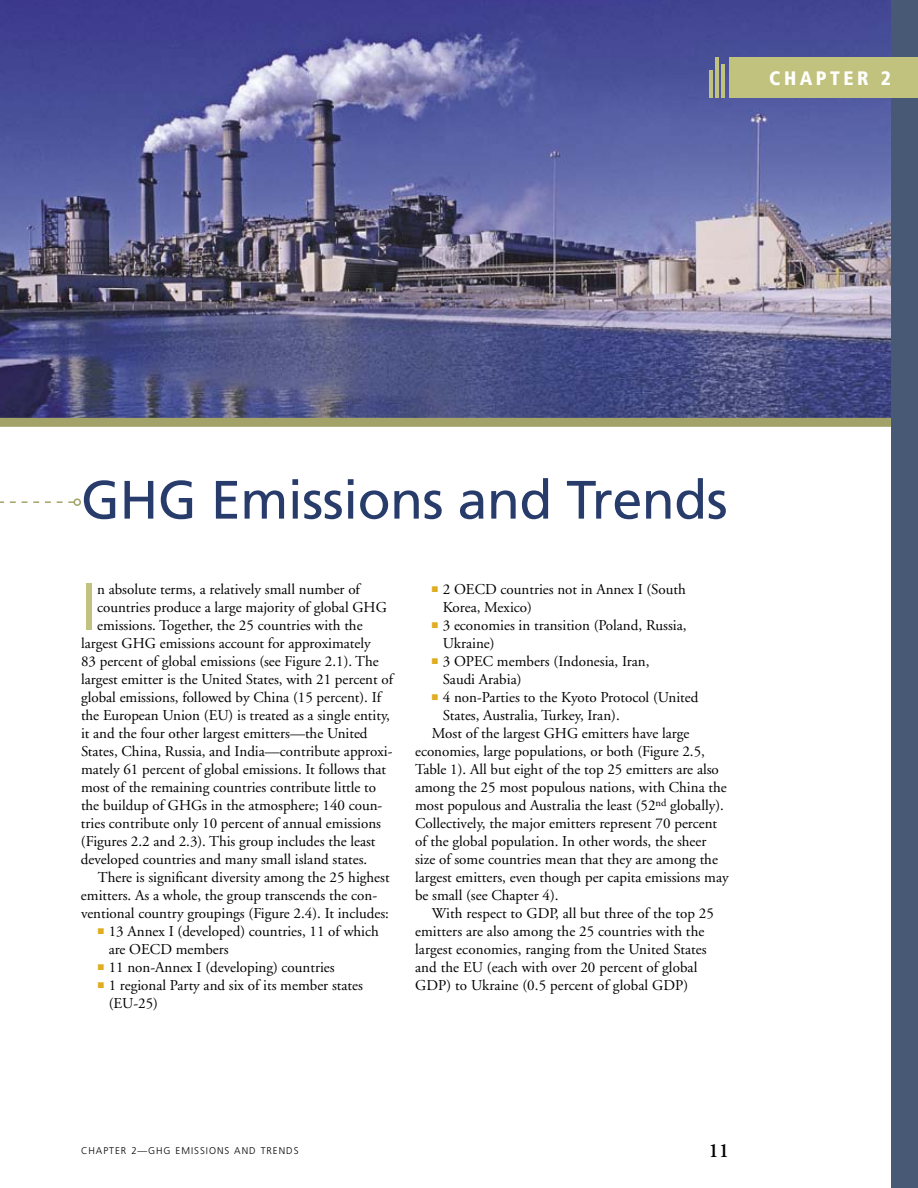
<style>
.page{position:relative;width:918px;height:1188px;background:#fff}
.page>*{position:absolute;margin:0;border:0;box-sizing:border-box;transform-origin:0 0}
.t1{font:condensed 66.6px "Frutiger";color:#c2c27f}
.t2{font:54px "Frutiger";letter-spacing:-.01em;color:#283c6c}
.t3{font:600 20.25px "Adobe Garamond";color:#000}
.t4{font:900 condensed 19.5px "Frutiger";letter-spacing:.18em;color:#fff}
.t5{font:15px/18px "Adobe Garamond";color:#000}
.t6{font:300 9.75px "Frutiger";letter-spacing:.1em;color:#000}
.s1{color:#e0ad20}
</style>
<div class="page">
<img style="left:0;top:0;width:891px;height:418px">
<div style="left:0;top:418px;width:918px;height:9px;background:#a3a369"></div>
<svg style="left:0;top:501px;width:74px;height:2px"></svg>
<div style="left:74px;top:498px;width:7px;height:8px;border:2px solid #a3a369;border-radius:50%"></div>
<div style="left:891px;top:0;width:27px;height:1188px;background:#485976"></div>
<div style="left:729px;top:57px;width:189px;height:41px;background:#c2c27f"></div>
<hr style="left:721px;top:64px;width:4px;height:34px;background:#c2c27f">
<hr style="left:715px;top:57px;width:4px;height:41px;background:#c2c27f">
<hr style="left:709px;top:71px;width:4px;height:27px;background:#c2c27f">
<h3 class="t4" style="left:769px;top:67px;width:123px">CHAPTER 2</h3>
<h2 class="t2" style="left:81px;top:468px;width:648px">GHG Emissions and Trends</h2>
<h1 class="t1" style="left:81px;top:568px;width:18px">I</h1>
<p class="t5" style="left:97px;top:580px;width:264px">n absolute terms, a relatively small number of</p>
<p class="t5" style="left:97px;top:598px;width:291px">countries produce a large majority of global GHG</p>
<p class="t5" style="left:97px;top:616px;width:267px">emissions. Together, the 25 countries with the</p>
<p class="t5" style="left:81px;top:634px;width:291px">largest GHG emissions account for approximately</p>
<p class="t5" style="left:81px;top:652px;width:299px">83 percent of global emissions (see Figure 2.1). The</p>
<p class="t5" style="left:81px;top:670px;width:314px">largest emitter is the United States, with 21 percent of</p>
<p class="t5" style="left:81px;top:688px;width:302px">global emissions, followed by China (15 percent). If</p>
<p class="t5" style="left:81px;top:706px;width:311px">the European Union (EU) is treated as a single entity,</p>
<p class="t5" style="left:81px;top:724px;width:288px">it and the four other largest emitters—the United</p>
<p class="t5" style="left:81px;top:742px;width:313px">States, China, Russia, and India—contribute approxi-</p>
<p class="t5" style="left:81px;top:760px;width:307px">mately 61 percent of global emissions. It follows that</p>
<p class="t5" style="left:81px;top:778px;width:297px">most of the remaining countries contribute little to</p>
<p class="t5" style="left:81px;top:796px;width:303px">the buildup of GHGs in the atmosphere; 140 coun-</p>
<p class="t5" style="left:81px;top:814px;width:302px">tries contribute only 10 percent of annual emissions</p>
<p class="t5" style="left:81px;top:832px;width:296px">(Figures 2.2 and 2.3). This group includes the least</p>
<p class="t5" style="left:81px;top:850px;width:288px">developed countries and many small island states.</p>
<p class="t5" style="left:98px;top:868px;width:293px">There is significant diversity among the 25 highest</p>
<p class="t5" style="left:81px;top:886px;width:298px">emitters. As a whole, the group transcends the con-</p>
<p class="t5" style="left:81px;top:904px;width:310px">ventional country groupings (Figure 2.4). It includes:</p>
<p class="t5" style="left:109px;top:922px;width:272px;text-indent:-11px"><span class="s1">■</span> 13 Annex I (developed) countries, 11 of which are OECD members</p>
<p class="t5" style="left:98px;top:958px;width:238px"><span class="s1">■</span> 11 non-Annex I (developing) countries</p>
<p class="t5" style="left:109px;top:976px;width:256px;text-indent:-11px"><span class="s1">■</span> 1 regional Party and six of its member states (EU-25)</p>
<p class="t5" style="left:443px;top:580px;width:244px;text-indent:-11px"><span class="s1">■</span> 2 OECD countries not in Annex I (South<br>Korea, Mexico)</p>
<p class="t5" style="left:443px;top:616px;width:245px;text-indent:-11px"><span class="s1">■</span> 3 economies in transition (Poland, Russia,<br>Ukraine)</p>
<p class="t5" style="left:443px;top:652px;width:208px;text-indent:-11px"><span class="s1">■</span> 3 OPEC members (Indonesia, Iran,<br>Saudi Arabia)</p>
<p class="t5" style="left:432px;top:688px;width:268px"><span class="s1">■</span> 4 non-Parties to the Kyoto Protocol (United</p>
<p class="t5" style="left:443px;top:706px;width:178px">States, Australia, Turkey, Iran).</p>
<p class="t5" style="left:432px;top:724px;width:259px">Most of the largest GHG emitters have large</p>
<p class="t5" style="left:415px;top:742px;width:291px">economies, large populations, or both (Figure 2.5,</p>
<p class="t5" style="left:415px;top:760px;width:305px">Table 1). All but eight of the top 25 emitters are also</p>
<p class="t5" style="left:415px;top:778px;width:313px">among the 25 most populous nations, with China the</p>
<p class="t5" style="left:415px;top:796px;width:310px">most populous and Australia the least (52<sup>nd</sup> globally).</p>
<p class="t5" style="left:415px;top:814px;width:304px">Collectively, the major emitters represent 70 percent</p>
<p class="t5" style="left:415px;top:832px;width:293px">of the global population. In other words, the sheer</p>
<p class="t5" style="left:415px;top:850px;width:304px">size of some countries mean that they are among the</p>
<p class="t5" style="left:415px;top:868px;width:315px">largest emitters, even though per capita emissions may</p>
<p class="t5" style="left:415px;top:886px;width:145px">be small (see Chapter 4).</p>
<p class="t5" style="left:432px;top:904px;width:284px">With respect to GDP, all but three of the top 25</p>
<p class="t5" style="left:415px;top:922px;width:291px">emitters are also among the 25 countries with the</p>
<p class="t5" style="left:415px;top:940px;width:293px">largest economies, ranging from the United States</p>
<p class="t5" style="left:415px;top:958px;width:284px">and the EU (each with over 20 percent of global</p>
<p class="t5" style="left:415px;top:976px;width:275px">GDP) to Ukraine (0.5 percent of global GDP)</p>
<p class="t6" style="left:81px;top:1145px;width:219px">CHAPTER 2—GHG EMISSIONS AND TRENDS</p>
<h3 class="t3" style="left:708px;top:1139px;width:22px">11</h3>
</div>
